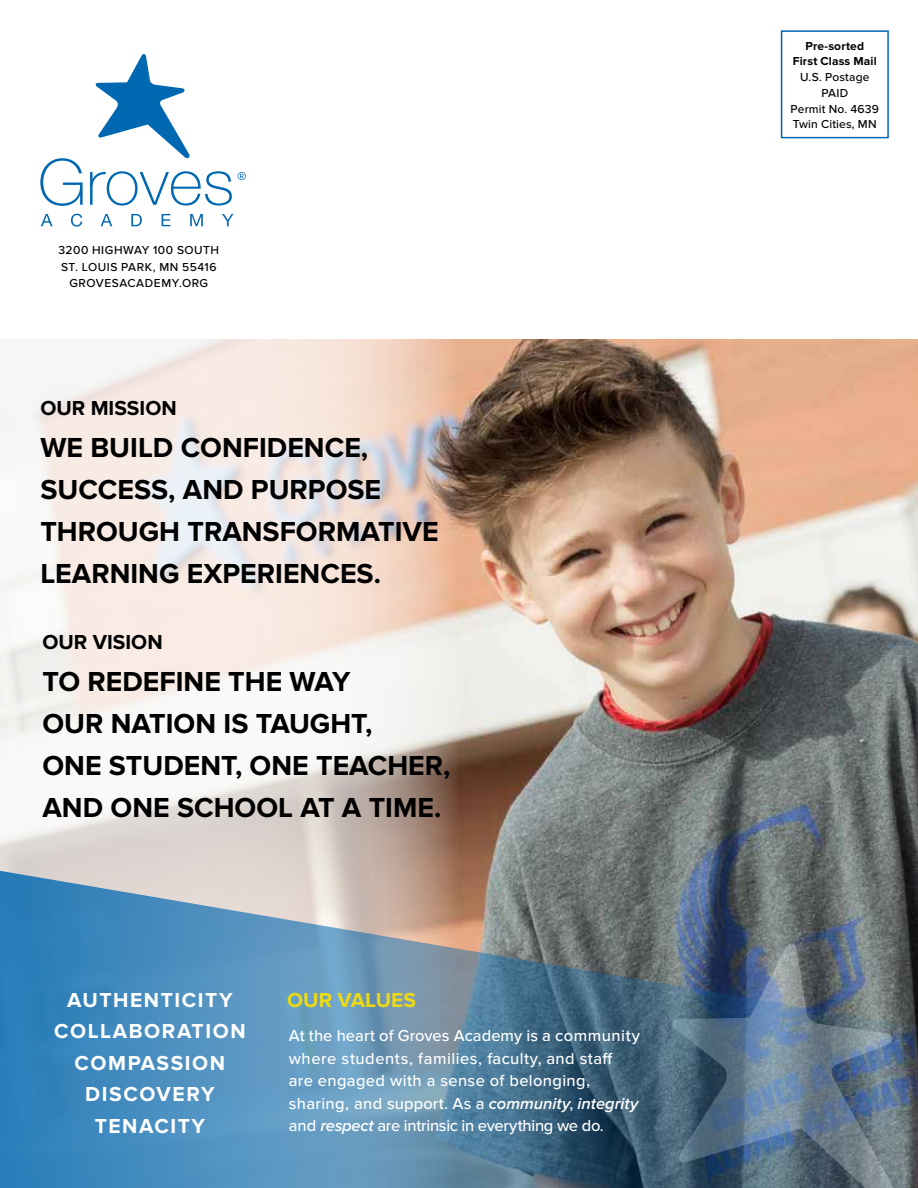
<style>
.page{position:relative;width:918px;height:1188px;background:#fff}
.page>*{position:absolute;margin:0;border:0;box-sizing:border-box;transform-origin:0 0}
.t1{font:700 28.5px/42px "Proxima Nova";color:#000}
.t2{font:700 21px/31.5px "Proxima Nova";letter-spacing:.075em;color:#fff;text-align:center}
.t3{font:700 21px "Proxima Nova";color:#000}
.t4{font:700 21px "Proxima Nova";color:#ecda15}
.t5{font:500 16.5px/22.5px "Proxima Nova";letter-spacing:.02em;color:#fff}
.t6{font:500 12px/15.8px "Proxima Nova";letter-spacing:.03em;color:#000;text-align:center}
.t7{font:700 12px/15.8px "Proxima Nova";letter-spacing:.01em;color:#000;text-align:center}
.s1{font-weight:600;font-style:italic}
</style>
<div class="page">
<div style="left:781px;top:30px;width:108px;height:108px;border:2px solid #0067b1"></div>
<img style="left:460px;top:339px;width:458px;height:529px">
<svg style="left:0;top:339px;width:460px;height:529px"></svg>
<svg style="left:95px;top:54px;width:95px;height:105px"></svg>
<svg style="left:40px;top:158px;width:43px;height:48px"></svg>
<svg style="left:90px;top:171px;width:142px;height:35px"></svg>
<svg style="left:41px;top:214px;width:12px;height:12px"></svg>
<svg style="left:71px;top:214px;width:11px;height:13px"></svg>
<svg style="left:101px;top:214px;width:11px;height:12px"></svg>
<svg style="left:131px;top:214px;width:11px;height:12px"></svg>
<svg style="left:162px;top:214px;width:8px;height:12px"></svg>
<svg style="left:190px;top:214px;width:13px;height:12px"></svg>
<svg style="left:222px;top:214px;width:11px;height:12px"></svg>
<svg style="left:238px;top:172px;width:8px;height:8px"></svg>
<img style="left:0;top:868px;width:918px;height:320px">
<p class="t6" style="left:58px;top:242px;width:162px;line-height:16.5px">3200 HIGHWAY 100 SOUTH<br>ST. LOUIS PARK, MN 55416<br>GROVESACADEMY.ORG</p>
<p class="t3" style="left:40px;top:396px;width:138px">OUR MISSION</p>
<h1 class="t1" style="left:40px;top:428px;width:400px">WE BUILD CONFIDENCE,<br>SUCCESS, AND PURPOSE<br>THROUGH TRANSFORMATIVE<br>LEARNING EXPERIENCES.</h1>
<p class="t3" style="left:43px;top:629px;width:122px">OUR VISION</p>
<h1 class="t1" style="left:43px;top:662px;width:410px">TO REDEFINE THE WAY<br>OUR NATION IS TAUGHT,<br>ONE STUDENT, ONE TEACHER,<br>AND ONE SCHOOL AT A TIME.</h1>
<p class="t2" style="left:67px;top:985px;width:167px">AUTHENTICITY</p>
<p class="t4" style="left:287px;top:987px;width:130px">OUR VALUES</p>
<p class="t2" style="left:54px;top:1016px;width:193px">COLLABORATION<br>COMPASSION<br>DISCOVERY<br>TENACITY</p>
<p class="t5" style="left:289px;top:1025px;width:353px">At the heart of Groves Academy is a community where students, families, faculty, and staff are engaged with a sense of belonging, sharing, and support. As a <span class="s1">community</span>, <span class="s1">integrity </span>and <span class="s1">respect</span> are intrinsic in everything we do.</p>
<p class="t7" style="left:793px;top:38px;width:85px">Pre-sorted<br>First Class Mail</p>
<p class="t6" style="left:791px;top:70px;width:90px">U.S. Postage<br>PAID<br>Permit No. 4639<br>Twin Cities, MN</p>
</div>
